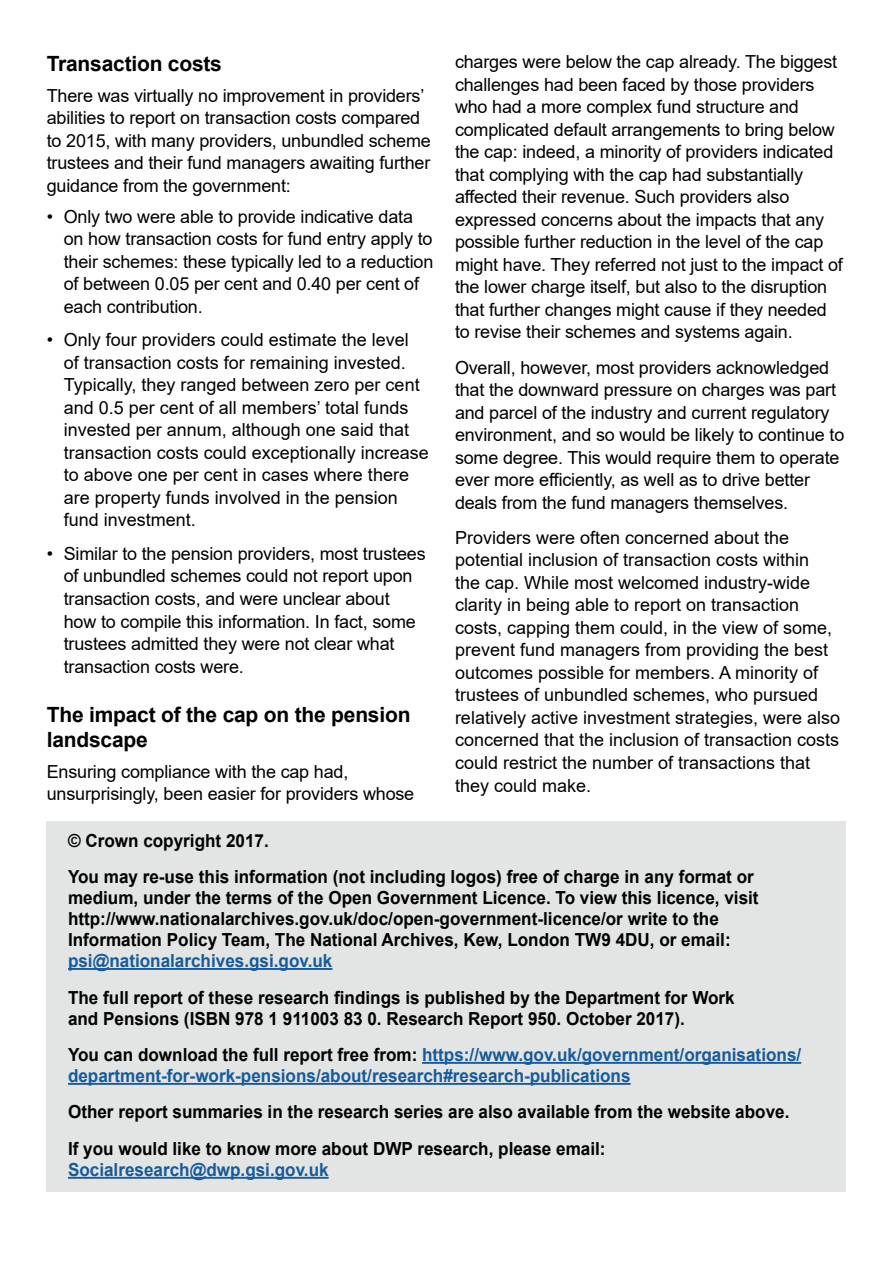
<style>
.page{position:relative;width:893px;height:1263px;background:#fff}
.page>*{position:absolute;margin:0;border:0;box-sizing:border-box;transform-origin:0 0}
.Subsection_head{font:700 21px/25.2px "Arial";letter-spacing:-.01em;color:#000}
.Main_text{font:18px/22.5px "Arial";letter-spacing:-.01em;color:#000}
.Contacts{font:700 18px/21px "Arial";color:#000;scale:.95 1}
.Contacts-2{font:700 18px/21px "Arial";color:#165b9a;scale:.95 1}
.s1{color:#165b9a}
.s2{color:#000}
</style>
<div class="page">
<div style="left:47px;top:821px;width:799px;height:370px;background:#e3e4e4"></div>
<hr style="left:68px;top:968px;width:264px;height:2px;background:#165b9a">
<hr style="left:422px;top:1062px;width:379px;height:2px;background:#165b9a">
<hr style="left:68px;top:1083px;width:563px;height:2px;background:#165b9a">
<hr style="left:68px;top:1177px;width:261px;height:2px;background:#165b9a">
<h3 class="Subsection_head" style="left:47px;top:51px;width:177px">Transaction costs</h3>
<p class="Main_text" style="left:47px;top:84px;width:386px">There was virtually no improvement in providers’ abilities to report on transaction costs compared to 2015, with many providers, unbundled scheme trustees and their fund managers awaiting further guidance from the government:</p>
<p class="Main_text" style="left:64px;top:205px;width:371px;text-indent:-17px">• Only two were able to provide indicative data on how transaction costs for fund entry apply to their schemes: these typically led to a reduction of between 0.05 per cent and 0.40 per cent of each contribution.</p>
<p class="Main_text" style="left:64px;top:329px;width:367px;text-indent:-17px">• Only four providers could estimate the level<br>of transaction costs for remaining invested.<br>Typically, they ranged between zero per cent and 0.5 per cent of all members’ total funds invested per annum, although one said that transaction costs could exceptionally increase to above one per cent in cases where there are property funds involved in the pension fund investment.</p>
<p class="Main_text" style="left:64px;top:542px;width:363px;text-indent:-17px">• Similar to the pension providers, most trustees of unbundled schemes could not report upon transaction costs, and were unclear about how to compile this information. In fact, some trustees admitted they were not clear what transaction costs were.</p>
<p class="Subsection_head" style="left:47px;top:702px;width:365px">The impact of the cap on the pension landscape</p>
<p class="Main_text" style="left:47px;top:760px;width:369px">Ensuring compliance with the cap had, unsurprisingly, been easier for providers whose</p>
<p class="Main_text" style="left:455px;top:51px;width:389px">charges were below the cap already. The biggest challenges had been faced by those providers who had a more complex fund structure and complicated default arrangements to bring below the cap: indeed, a minority of providers indicated that complying with the cap had substantially affected their revenue. Such providers also expressed concerns about the impacts that any possible further reduction in the level of the cap might have. They referred not just to the impact of the lower charge itself, but also to the disruption that further changes might cause if they needed to revise their schemes and systems again.</p>
<p class="Main_text" style="left:455px;top:356px;width:391px">Overall, however, most providers acknowledged that the downward pressure on charges was part and parcel of the industry and current regulatory environment, and so would be likely to continue to some degree. This would require them to operate ever more efficiently, as well as to drive better deals from the fund managers themselves.</p>
<p class="Main_text" style="left:455px;top:526px;width:387px">Providers were often concerned about the potential inclusion of transaction costs within<br>the cap. While most welcomed industry-wide clarity in being able to report on transaction costs, capping them could, in the view of some, prevent fund managers from providing the best outcomes possible for members. A minority of trustees of unbundled schemes, who pursued relatively active investment strategies, were also concerned that the inclusion of transaction costs could restrict the number of transactions that they could make.</p>
<p class="Contacts" style="left:68px;top:830px;width:213px">© Crown copyright 2017.</p>
<p class="Contacts" style="left:68px;top:866px;width:728px">You may re-use this information (not including logos) free of charge in any format or medium, under the terms of the Open Government Licence. To view this licence, visit http://www.nationalarchives.gov.uk/doc/open-government-licence/or write to the Information Policy Team, The National Archives, Kew, London TW9 4DU, or email: <span class="s1">psi@nationalarchives.gsi.gov.uk</span></p>
<p class="Contacts" style="left:68px;top:987px;width:703px">The full report of these research findings is published by the Department for Work and Pensions (ISBN 978 1 911003 83 0. Research Report 950. October 2017).</p>
<p class="Contacts-2" style="left:68px;top:1044px;width:773px"><span class="s2">You can download the full report free from:</span> https://www.gov.uk/government/organisations/ department-for-work-pensions/about/research#research-publications</p>
<p class="Contacts" style="left:68px;top:1102px;width:761px">Other report summaries in the research series are also available from the website above.</p>
<p class="Contacts" style="left:68px;top:1138px;width:567px">If you would like to know more about DWP research, please email:<br><span class="s1">Socialresearch@dwp.gsi.gov.uk</span></p>
</div>
